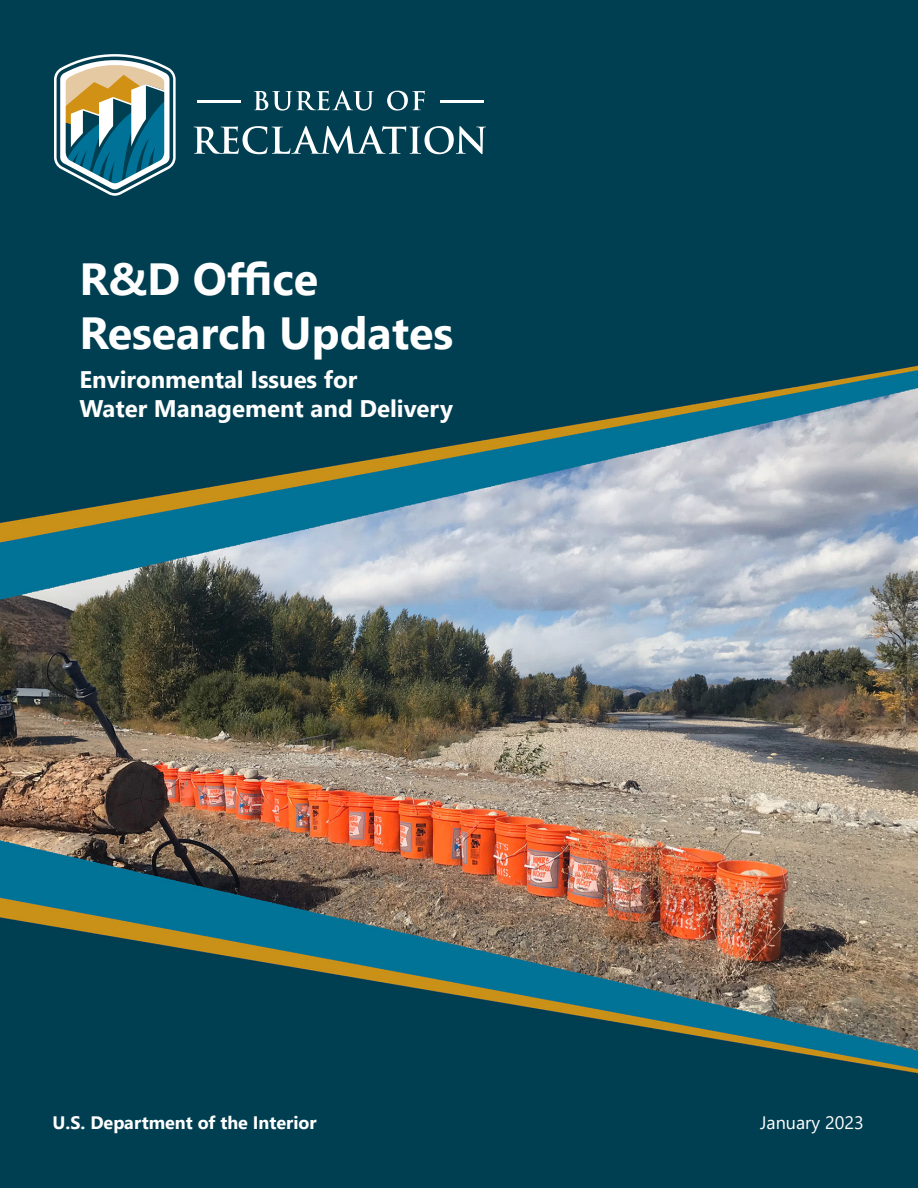
<style>
.page{position:relative;width:918px;height:1188px;background:#fff}
.page>*{position:absolute;margin:0;border:0;box-sizing:border-box;transform-origin:0 0}
.t1{font:700 45px "Segoe UI";color:#fff}
.t2{font:700 24px/28.8px "Segoe UI";color:#fff}
.t3{font:700 18px "Segoe UI";color:#fff}
.t4{font:18px "Segoe UI";color:#fff}
</style>
<div class="page">
<img style="left:0;top:0;width:918px;height:1188px">
<hr style="left:197px;top:101px;width:43px;height:2px;background:#fff">
<hr style="left:440px;top:101px;width:43px;height:2px;background:#fff">
<svg style="left:194px;top:126px;width:292px;height:28px"></svg>
<svg style="left:254px;top:90px;width:120px;height:21px"></svg>
<svg style="left:387px;top:91px;width:38px;height:20px"></svg>
<svg style="left:54px;top:54px;width:122px;height:142px"></svg>
<p class="t1" style="left:80px;top:236px;width:240px">R&amp;D Office</p>
<p class="t1" style="left:80px;top:290px;width:375px">Research Updates</p>
<p class="t2" style="left:80px;top:363px;width:375px">Environmental Issues for<br>Water Management and Delivery</p>
<p class="t3" style="left:52px;top:1106px;width:266px">U.S. Department of the Interior</p>
<p class="t4" style="left:760px;top:1105px;width:105px">January 2023</p>
</div>
